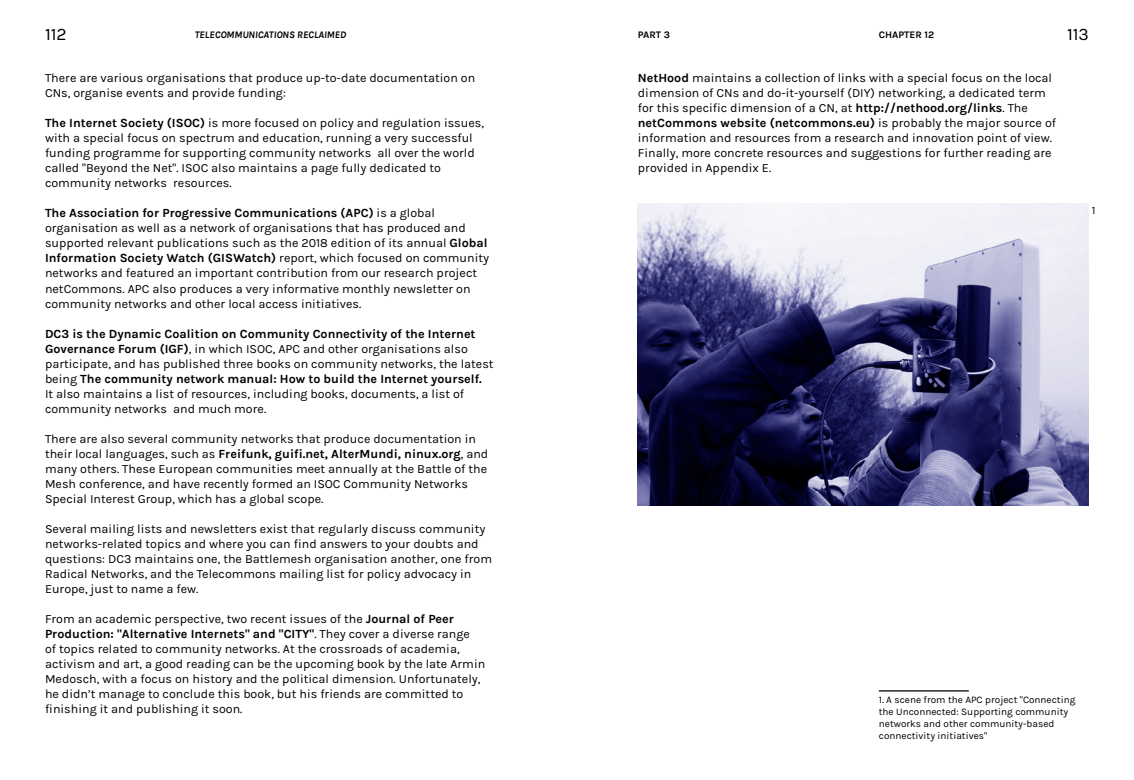
<style>
.page{position:relative;width:1134px;height:780px;background:#fff}
.page>*{position:absolute;margin:0;border:0;box-sizing:border-box;transform-origin:0 0}
.t1{font:17.5px "Karla";color:#000}
.t2{font:12.5px/15px "Karla";color:#000}
.t3{font:11.25px "Karla";color:#000}
.t4{font:10px/12px "Karla";color:#000}
.t5{font:italic 700 10px "Karla";color:#000}
.t6{font:700 10px "Karla";color:#000}
.s1{font-weight:700}
</style>
<div class="page">
<hr style="left:879px;top:690px;width:90px;height:1px;background:#000">
<img style="left:638px;top:204px;width:451px;height:301px">
<h1 class="t1" style="left:45px;top:25px;width:23px">112</h1>
<h1 class="t1" style="left:1067px;top:25px;width:23px">113</h1>
<p class="t5" style="left:195px;top:28px;width:153px">TELECOMMUNICATIONS RECLAIMED</p>
<p class="t6" style="left:638px;top:28px;width:34px">PART 3</p>
<p class="t6" style="left:879px;top:28px;width:57px">CHAPTER 12</p>
<p class="t2" style="left:638px;top:71px;width:420px"><span class="s1">NetHood</span> maintains a collection of links with a special focus on the local dimension of CNs and do-it-yourself (DIY) networking, a dedicated term for this specific dimension of a CN, at <span class="s1">http://nethood.org/links</span>. The <span class="s1">netCommons website (netcommons.eu)</span> is probably the major source of information and resources from a research and innovation point of view.<br>Finally, more concrete resources and suggestions for further reading are provided in Appendix E.</p>
<p class="t2" style="left:45px;top:71px;width:432px">There are various organisations that produce up-to-date documentation on<br>CNs, organise events and provide funding:</p>
<p class="t2" style="left:45px;top:116px;width:441px"><span class="s1">The Internet Society (ISOC)</span> is more focused on policy and regulation issues, with a special focus on spectrum and education, running a very successful funding programme for supporting community networks all over the world called "Beyond the Net". ISOC also maintains a page fully dedicated to community networks resources.</p>
<p class="t2" style="left:45px;top:206px;width:446px"><span class="s1">The Association for Progressive Communications (APC)</span> is a global organisation as well as a network of organisations that has produced and supported relevant publications such as the 2018 edition of its annual <span class="s1">Global Information Society Watch (GISWatch)</span> report, which focused on community networks and featured an important contribution from our research project netCommons. APC also produces a very informative monthly newsletter on community networks and other local access initiatives.</p>
<p class="t2" style="left:45px;top:326px;width:450px"><span class="s1">DC3 is the Dynamic Coalition on Community Connectivity of the Internet Governance Forum (IGF)</span>, in which ISOC, APC and other organisations also participate, and has published three books on community networks, the latest being <span class="s1">The community network manual: How to build the Internet yourself.<br></span>It also maintains a list of resources, including books, documents, a list of community networks and much more.</p>
<p class="t2" style="left:45px;top:431px;width:445px">There are also several community networks that produce documentation in their local languages, such as <span class="s1">Freifunk, guifi.net, AlterMundi, ninux.org</span>, and many others. These European communities meet annually at the Battle of the Mesh conference, and have recently formed an ISOC Community Networks Special Interest Group, which has a global scope.</p>
<p class="t2" style="left:45px;top:521px;width:449px">Several mailing lists and newsletters exist that regularly discuss community networks-related topics and where you can find answers to your doubts and questions: DC3 maintains one, the Battlemesh organisation another, one from Radical Networks, and the Telecommons mailing list for policy advocacy in Europe, just to name a few.</p>
<p class="t2" style="left:45px;top:611px;width:442px">From an academic perspective, two recent issues of the <span class="s1">Journal of Peer Production: "Alternative Internets" and "CITY"</span>. They cover a diverse range<br>of topics related to community networks. At the crossroads of academia, activism and art, a good reading can be the upcoming book by the late Armin Medosch, with a focus on history and the political dimension. Unfortunately, he didn’t manage to conclude this book, but his friends are committed to finishing it and publishing it soon.</p>
<p class="t3" style="left:1092px;top:204px;width:5px">1</p>
<p class="t4" style="left:879px;top:693px;width:198px">1. A scene from the APC project "Connecting the Unconnected: Supporting community networks and other community-based connectivity initiatives"</p>
</div>
